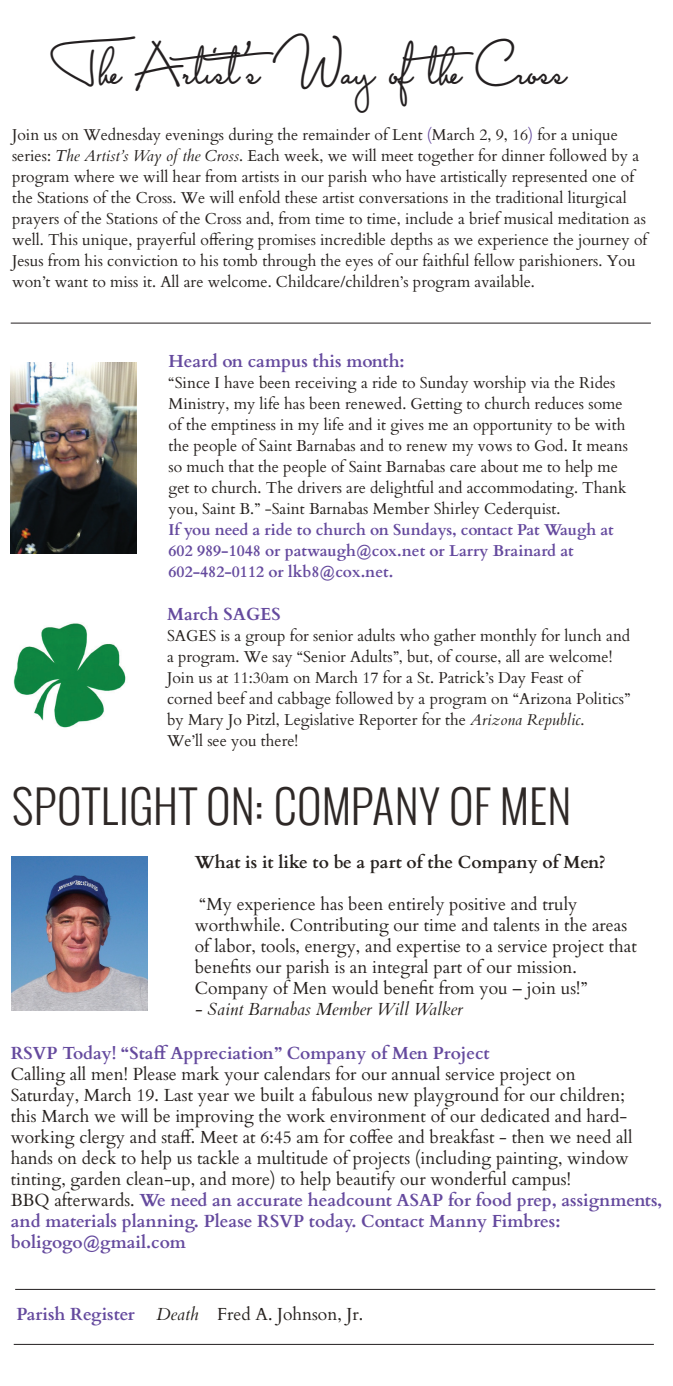
<style>
.page{position:relative;width:673px;height:1386px;background:#fff}
.page>*{position:absolute;margin:0;border:0;box-sizing:border-box;transform-origin:0 0}
.t1{font:49.18px "Capistrano BF";color:#231f20}
.t2{font:300 45.32px "Oswald";letter-spacing:.01em;color:#2e2826}
.t3{font:17.5px/21px "Cardo";color:#26211e}
.t4{font:700 17.5px "Cardo";color:#654a9e}
.t5{font:700 17.5px "Cardo";color:#26211e}
.t6{font:italic 17.5px "Cardo";color:#26211e}
.t7{font:15.75px/21px "Cardo";color:#26211e}
.t8{font:700 15.75px/21px "Cardo";color:#654a9e}
.s1{color:#654a9e}
.s2{font-style:italic}
.s3{font-weight:700;color:#654a9e}
</style>
<div class="page">
<img style="left:11px;top:363px;width:126px;height:190px">
<img style="left:12px;top:857px;width:136px;height:154px">
<img style="left:14px;top:623px;width:112px;height:105px">
<hr style="left:15px;top:1289px;width:640px;height:1px;background:#231f20">
<hr style="left:14px;top:1344px;width:640px;height:1px;background:#231f20">
<hr style="left:11px;top:323px;width:640px;height:1px;background:#231f20">
<h1 class="t1" style="left:50px;top:38px;width:513px">The Artist’s Way of the Cross</h1>
<p class="t7" style="left:12px;top:123px;width:637px">Join us on Wednesday evenings during the remainder of Lent <span class="s1">(</span>March 2, 9, 16<span class="s1">)</span> for a unique series: <span class="s2">The Artist’s Way of the Cross</span>. Each week, we will meet together for dinner followed by a program where we will hear from artists in our parish who have artistically represented one of the Stations of the Cross. We will enfold these artist conversations in the traditional liturgical prayers of the Stations of the Cross and, from time to time, include a brief musical meditation as well. This unique, prayerful offering promises incredible depths as we experience the journey of Jesus from his conviction to his tomb through the eyes of our faithful fellow parishioners. You won’t want to miss it. All are welcome. Childcare/children’s program available.</p>
<p class="t4" style="left:169px;top:347px;width:238px">Heard on campus this month:</p>
<p class="t7" style="left:169px;top:372px;width:461px">“Since I have been receiving a ride to Sunday worship via the Rides Ministry, my life has been renewed. Getting to church reduces some of the emptiness in my life and it gives me an opportunity to be with the people of Saint Barnabas and to renew my vows to God. It means so much that the people of Saint Barnabas care about me to help me get to church. The drivers are delightful and accommodating. Thank you, Saint B.” -Saint Barnabas Member Shirley Cederquist.</p>
<p class="t8" style="left:169px;top:518px;width:447px">If you need a ride to church on Sundays, contact Pat Waugh at<br>602 989-1048 or patwaugh@cox.net or Larry Brainard at<br>602-482-0112 or lkb8@cox.net.</p>
<p class="t4" style="left:167px;top:600px;width:115px">March SAGES</p>
<p class="t7" style="left:167px;top:625px;width:465px">SAGES is a group for senior adults who gather monthly for lunch and a program. We say “Senior Adults”, but, of course, all are welcome!<br>Join us at 11:30am on March 17 for a St. Patrick’s Day Feast of corned beef and cabbage followed by a program on “Arizona Politics” by Mary Jo Pitzl, Legislative Reporter for the <span class="s2">Arizona Republic</span>.<br>We’ll see you there!</p>
<h2 class="t2" style="left:12px;top:773px;width:561px">SPOTLIGHT ON: COMPANY OF MEN</h2>
<p class="t5" style="left:195px;top:848px;width:413px">What is it like to be a part of the Company of Men?</p>
<p class="t3" style="left:195px;top:893px;width:444px">“My experience has been entirely positive and truly worthwhile. Contributing our time and talents in the areas of labor, tools, energy, and expertise to a service project that benefits our parish is an integral part of our mission.<br>Company of Men would benefit from you – join us!”</p>
<p class="t6" style="left:195px;top:999px;width:270px">- Saint Barnabas Member Will Walker</p>
<p class="t4" style="left:11px;top:1039px;width:480px">RSVP Today! “Staff Appreciation” Company of Men Project</p>
<p class="t3" style="left:11px;top:1063px;width:653px">Calling all men! Please mark your calendars for our annual service project on<br>Saturday, March 19. Last year we built a fabulous new playground for our children;<br>this March we will be improving the work environment of our dedicated and hard&shy;working clergy and staff. Meet at 6:45 am for coffee and breakfast - then we need all hands on deck to help us tackle a multitude of projects (including painting, window tinting, garden clean-up, and more) to help beautify our wonderful campus!<br>BBQ afterwards. <span class="s3">We need an accurate headcount ASAP for food prep, assignments, and materials planning. Please RSVP today. Contact Manny Fimbres: boligogo@gmail.com</span></p>
<p class="t3" style="left:17px;top:1303px;width:348px"><span class="s3">Parish Register</span> <span class="s2">Death</span> Fred A. Johnson, Jr.</p>
</div>
